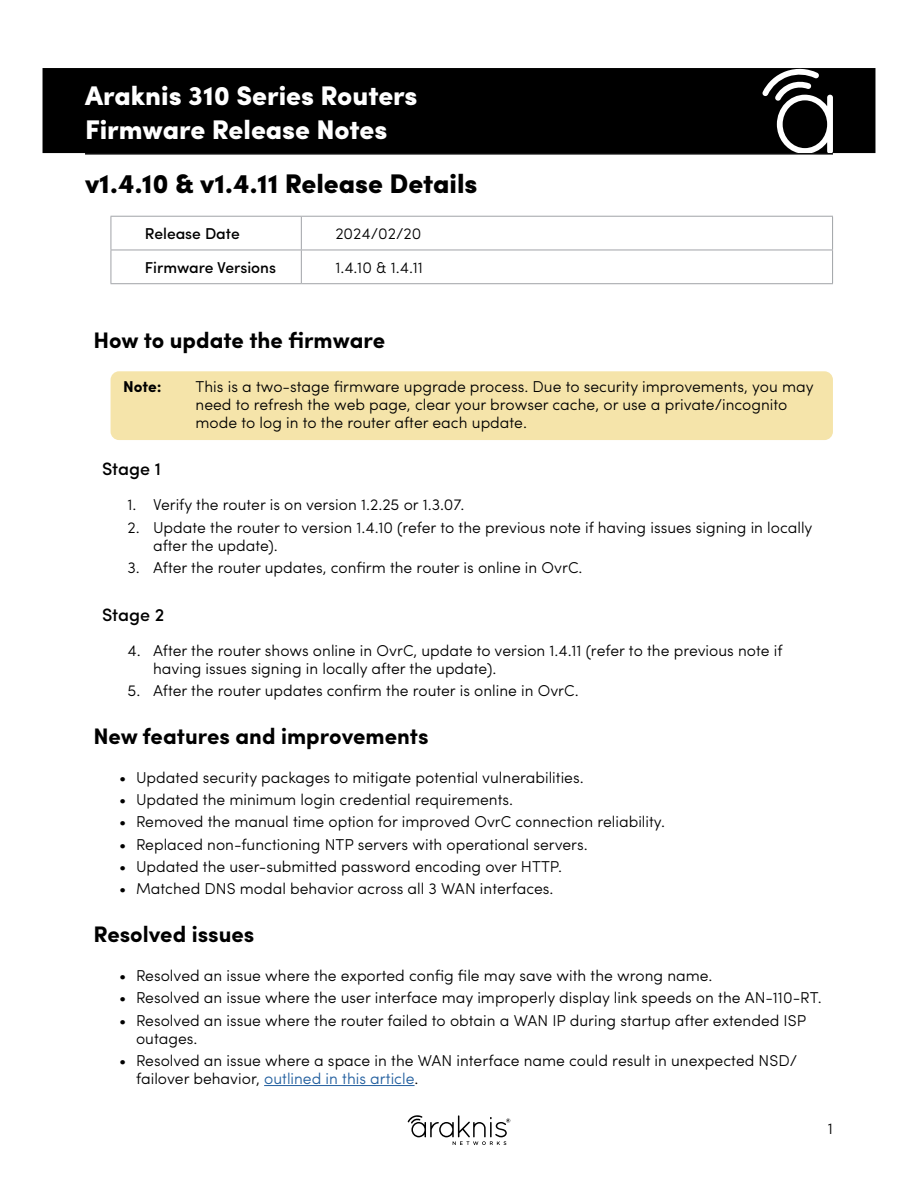
<style>
.page{position:relative;width:918px;height:1188px;background:#fff}
.page>*{position:absolute;margin:0;border:0;box-sizing:border-box;transform-origin:0 0}
.t1{font:900 27px/33.5px "Sofia Pro";color:#fff}
.t2{font:900 27px "Sofia Pro";color:#000}
.t3{font:700 22.5px "Sofia Pro";color:#000}
.t4{font:500 18px "Sofia Pro";letter-spacing:-.005em;color:#000}
.t5{font:300 15.75px/18px "Sofia Pro";color:#000}
.t6{font:500 15.75px "Sofia Pro";color:#000}
.t7{font:700 15.75px "Sofia Pro";color:#000}
.s1{color:#215e9e}
</style>
<div class="page">
<svg style="left:408px;top:1115px;width:102px;height:30px"></svg>
<div style="left:43px;top:68px;width:832px;height:85px;background:#000"></div>
<hr style="left:85px;top:153px;width:748px;height:2px;background:#000">
<div style="left:111px;top:371px;width:722px;height:69px;background:#f5e4aa;border-radius:9px"></div>
<hr style="left:264px;top:1085px;width:151px;height:1px;background:#215e9e">
<hr style="left:111px;top:216px;width:190px;height:1px;background:#a0a3a7">
<hr style="left:111px;top:217px;width:1px;height:33px;background:#a0a3a7">
<hr style="left:301px;top:216px;width:532px;height:1px;background:#a0a3a7">
<hr style="left:301px;top:217px;width:1px;height:33px;background:#a0a3a7">
<hr style="left:832px;top:217px;width:1px;height:33px;background:#a0a3a7">
<hr style="left:111px;top:250px;width:190px;height:1px;background:#a0a3a7">
<hr style="left:111px;top:250px;width:1px;height:33px;background:#a0a3a7">
<hr style="left:301px;top:250px;width:532px;height:1px;background:#a0a3a7">
<hr style="left:301px;top:250px;width:1px;height:33px;background:#a0a3a7">
<hr style="left:832px;top:250px;width:1px;height:33px;background:#a0a3a7">
<hr style="left:111px;top:283px;width:190px;height:1px;background:#a0a3a7">
<hr style="left:301px;top:283px;width:532px;height:1px;background:#a0a3a7">
<h1 class="t1" style="left:85px;top:77px;width:334px">Araknis 310 Series Routers<br>Firmware Release Notes</h1>
<h1 class="t2" style="left:85px;top:162px;width:394px">v1.4.10 &amp; v1.4.11 Release Details</h1>
<p class="t6" style="left:145px;top:222px;width:96px">Release Date</p>
<p class="t5" style="left:335px;top:223px;width:88px">2024/02/20</p>
<p class="t6" style="left:145px;top:255px;width:133px">Firmware Versions</p>
<p class="t5" style="left:335px;top:257px;width:89px">1.4.10 &amp; 1.4.11</p>
<h2 class="t3" style="left:94px;top:323px;width:293px">How to update the firmware</h2>
<p class="t7" style="left:123px;top:374px;width:40px">Note:</p>
<p class="t5" style="left:196px;top:376px;width:620px">This is a two-stage firmware upgrade process. Due to security improvements, you may need to refresh the web page, clear your browser cache, or use a private/incognito mode to log in to the router after each update.</p>
<p class="t4" style="left:102px;top:456px;width:60px">Stage 1</p>
<p class="t5" style="left:128px;top:495px;width:338px">1. Verify the router is on version 1.2.25 or 1.3.07.</p>
<p class="t5" style="left:153px;top:517px;width:661px;text-indent:-26px">2. Update the router to version 1.4.10 (refer to the previous note if having issues signing in locally after the update).</p>
<p class="t5" style="left:128px;top:557px;width:456px">3. After the router updates, confirm the router is online in OvrC.</p>
<p class="t4" style="left:102px;top:601px;width:64px">Stage 2</p>
<p class="t5" style="left:153px;top:640px;width:631px;text-indent:-26px">4. After the router shows online in OvrC, update to version 1.4.11 (refer to the previous note if having issues signing in locally after the update).</p>
<p class="t5" style="left:128px;top:680px;width:453px">5. After the router updates confirm the router is online in OvrC.</p>
<h2 class="t3" style="left:94px;top:719px;width:337px">New features and improvements</h2>
<p class="t5" style="left:119px;top:767px;width:466px">• Updated security packages to mitigate potential vulnerabilities.</p>
<p class="t5" style="left:119px;top:790px;width:396px">• Updated the minimum login credential requirements.</p>
<p class="t5" style="left:119px;top:812px;width:548px">• Removed the manual time option for improved OvrC connection reliability.</p>
<p class="t5" style="left:119px;top:834px;width:470px">• Replaced non-functioning NTP servers with operational servers.</p>
<p class="t5" style="left:119px;top:856px;width:445px">• Updated the user-submitted password encoding over HTTP.</p>
<p class="t5" style="left:119px;top:879px;width:436px">• Matched DNS modal behavior across all 3 WAN interfaces.</p>
<h2 class="t3" style="left:94px;top:917px;width:162px">Resolved issues</h2>
<p class="t5" style="left:119px;top:966px;width:595px">• Resolved an issue where the exported config file may save with the wrong name.</p>
<p class="t5" style="left:119px;top:988px;width:704px">• Resolved an issue where the user interface may improperly display link speeds on the AN-110-RT.</p>
<p class="t5" style="left:136px;top:1010px;width:672px;text-indent:-17px">• Resolved an issue where the router failed to obtain a WAN IP during startup after extended ISP outages.</p>
<p class="t5" style="left:136px;top:1050px;width:663px;text-indent:-17px">• Resolved an issue where a space in the WAN interface name could result in unexpected NSD/ failover behavior, <span class="s1">outlined in this article</span>.</p>
<p class="t5" style="left:828px;top:1119px;width:7px">1</p>
</div>
